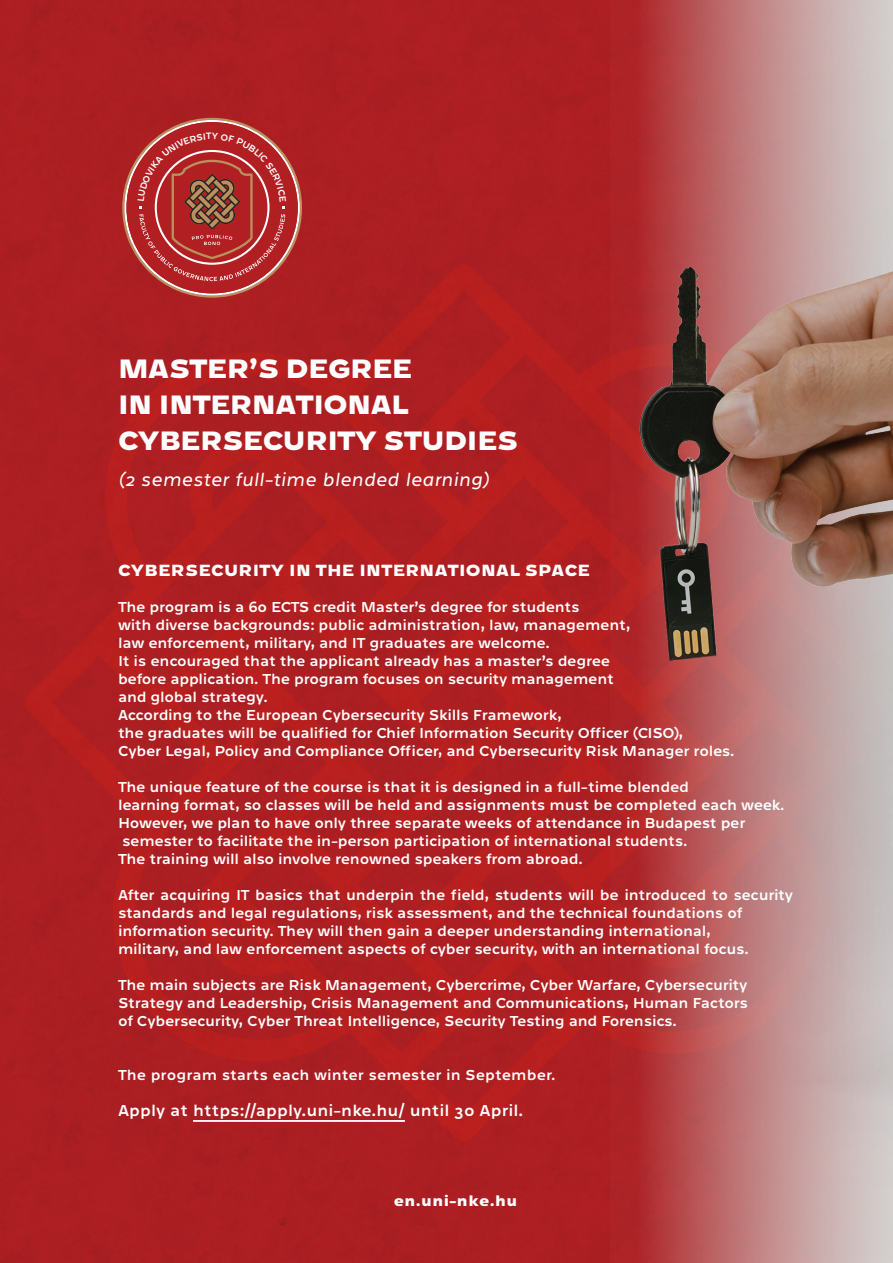
<style>
.page{position:relative;width:893px;height:1263px;background:#fff}
.page>*{position:absolute;margin:0;border:0;box-sizing:border-box;transform-origin:0 0}
.Tantárgyak{font:800 27px "Westeinde Caption";letter-spacing:-.02em;color:#fff}
.Tantárgyak-2{font:italic 300 19.5px "Westeinde Caption";color:#fff}
.Tantárgyak-3{font:16.5px "Westeinde Caption";color:#fff}
.Tantárgyak-4{font:800 16.5px "Westeinde Caption";letter-spacing:.02em;color:#fff}
.Tantárgyak-5{font:15px/18px "Westeinde Caption";letter-spacing:-.02em;color:#fff}
.Tantárgyak-6{font:15px "Westeinde Caption";color:#fff}
.Címsor_3{font:800 15px "Westeinde Caption";letter-spacing:.03em;color:#fff}
</style>
<div class="page">
<div style="left:0;top:0;width:610px;height:1263px;background:#ac1f22"></div>
<svg style="left:25px;top:264px;width:585px;height:878px;background:#ae1e21"></svg>
<img style="left:610px;top:0;width:283px;height:1263px">
<img style="left:610px;top:139px;width:283px;height:597px">
<hr style="left:193px;top:1120px;width:212px;height:2px;background:#fff">
<svg style="left:122px;top:118px;width:180px;height:180px;background:#b23736"></svg>
<p class="Tantárgyak" style="left:118px;top:346px;width:296px">MASTER’S DEGREE</p>
<p class="Tantárgyak" style="left:118px;top:382px;width:292px">IN INTERNATIONAL</p>
<p class="Tantárgyak" style="left:118px;top:418px;width:402px">CYBERSECURITY STUDIES</p>
<p class="Tantárgyak-2" style="left:118px;top:464px;width:373px">(2 semester full-time blended learning)</p>
<p class="Tantárgyak-4" style="left:118px;top:556px;width:473px">CYBERSECURITY IN THE INTERNATIONAL SPACE</p>
<p class="Tantárgyak-5" style="left:118px;top:597px;width:463px">The program is a 60 ECTS credit Master’s degree for students</p>
<p class="Tantárgyak-5" style="left:118px;top:615px;width:514px">with diverse backgrounds: public administration, law, management,</p>
<p class="Tantárgyak-5" style="left:118px;top:633px;width:433px">law enforcement, military, and IT graduates are welcome.</p>
<p class="Tantárgyak-5" style="left:118px;top:651px;width:494px">It is encouraged that the applicant already has a master’s degree</p>
<p class="Tantárgyak-5" style="left:118px;top:669px;width:497px">before application. The program focuses on security management</p>
<p class="Tantárgyak-5" style="left:118px;top:687px;width:151px">and global strategy.</p>
<p class="Tantárgyak-5" style="left:118px;top:705px;width:445px">According to the European Cybersecurity Skills Framework,</p>
<p class="Tantárgyak-5" style="left:118px;top:723px;width:567px">the graduates will be qualified for Chief Information Security Officer (CISO),</p>
<p class="Tantárgyak-5" style="left:118px;top:741px;width:618px">Cyber Legal, Policy and Compliance Officer, and Cybersecurity Risk Manager roles.</p>
<p class="Tantárgyak-5" style="left:118px;top:777px;width:572px">The unique feature of the course is that it is designed in a full-time blended</p>
<p class="Tantárgyak-5" style="left:118px;top:795px;width:668px">learning format, so classes will be held and assignments must be completed each week.</p>
<p class="Tantárgyak-5" style="left:118px;top:813px;width:629px">However, we plan to have only three separate weeks of attendance in Budapest per</p>
<p class="Tantárgyak-5" style="left:122px;top:831px;width:567px">semester to facilitate the in-person participation of international students.</p>
<p class="Tantárgyak-5" style="left:118px;top:849px;width:466px">The training will also involve renowned speakers from abroad.</p>
<p class="Tantárgyak-5" style="left:118px;top:885px;width:676px">After acquiring IT basics that underpin the field, students will be introduced to security standards and legal regulations, risk assessment, and the technical foundations of</p>
<p class="Tantárgyak-5" style="left:118px;top:921px;width:594px">information security. They will then gain a deeper understanding international,</p>
<p class="Tantárgyak-5" style="left:118px;top:939px;width:632px">military, and law enforcement aspects of cyber security, with an international focus.</p>
<p class="Tantárgyak-5" style="left:118px;top:975px;width:631px">The main subjects are Risk Management, Cybercrime, Cyber Warfare, Cybersecurity</p>
<p class="Tantárgyak-5" style="left:118px;top:993px;width:632px">Strategy and Leadership, Crisis Management and Communications, Human Factors</p>
<p class="Tantárgyak-5" style="left:118px;top:1011px;width:560px">of Cybersecurity, Cyber Threat Intelligence, Security Testing and Forensics.</p>
<p class="Tantárgyak-6" style="left:118px;top:1064px;width:439px">The program starts each winter semester in September.</p>
<p class="Tantárgyak-3" style="left:118px;top:1098px;width:407px">Apply at https://apply.uni-nke.hu/ until 30 April.</p>
<p class="Címsor_3" style="left:394px;top:1188px;width:125px">en.uni-nke.hu</p>
</div>
